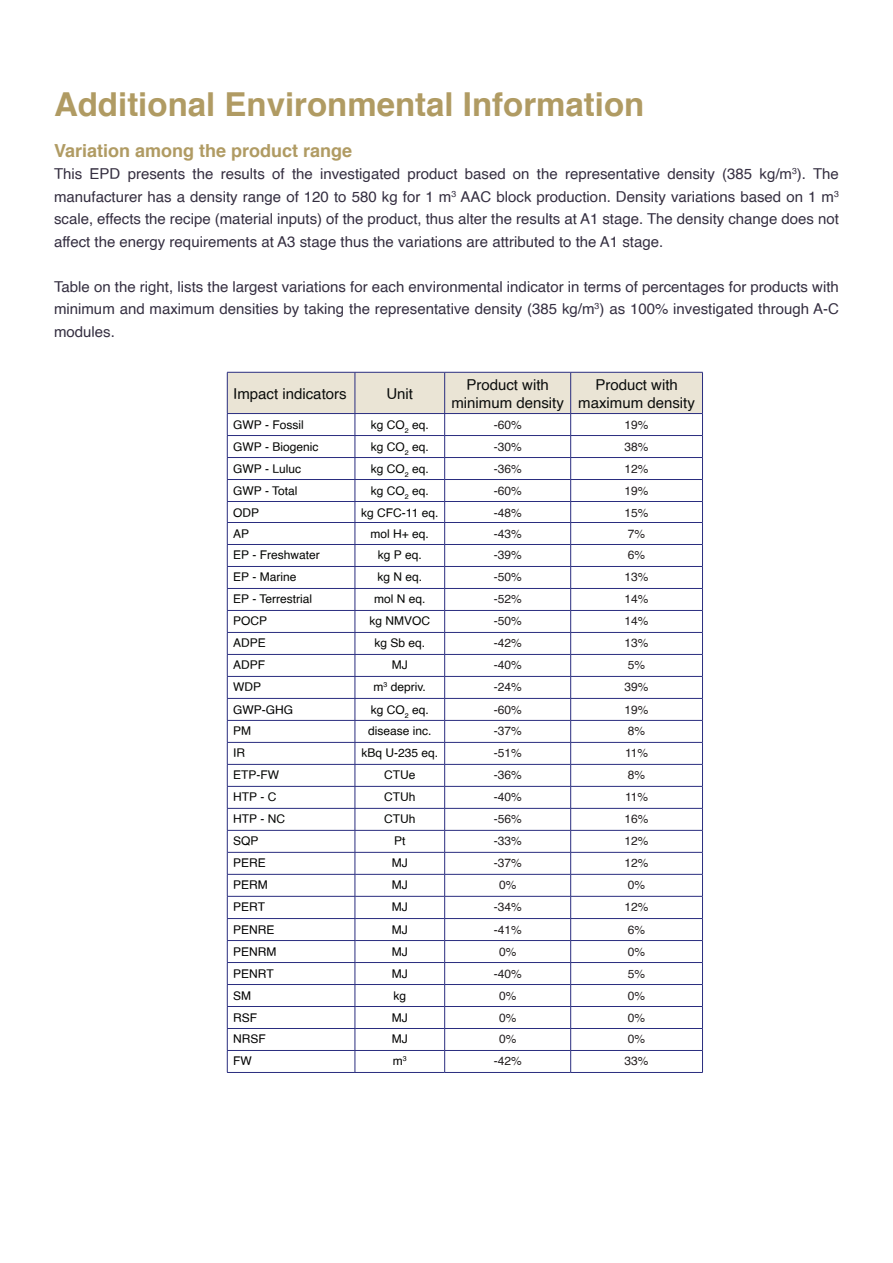
<style>
.page{position:relative;width:893px;height:1263px;background:#fff}
.page>*{position:absolute;margin:0;border:0;box-sizing:border-box;transform-origin:0 0}
.t1{font:700 33px "Helvetica";color:#b09b63}
.t2{font:700 18px "Helvetica";color:#b09b63}
.t3{font:15px/22.5px "Helvetica";color:#342e40;text-align:justify}
.t4{font:15px "Helvetica";color:#0b0d0c}
.t5{font:12px "Helvetica";color:#040503}
.t6{font:12px "Helvetica";color:#231f20}
.t7{font:12px "Helvetica";color:#000}
</style>
<div class="page">
<svg style="left:227px;top:372px;width:476px;height:700px"></svg>
<hr style="left:227px;top:1072px;width:128px;height:1px;background:#2a2d7f">
<hr style="left:355px;top:1072px;width:90px;height:1px;background:#2a2d7f">
<hr style="left:445px;top:1072px;width:126px;height:1px;background:#2a2d7f">
<hr style="left:571px;top:1072px;width:132px;height:1px;background:#2a2d7f">
<hr style="left:227px;top:372px;width:1px;height:41px;background:#2a2d7f">
<hr style="left:444px;top:372px;width:1px;height:41px;background:#2a2d7f">
<hr style="left:570px;top:372px;width:1px;height:41px;background:#2a2d7f">
<hr style="left:702px;top:372px;width:1px;height:41px;background:#2a2d7f">
<hr style="left:227px;top:413px;width:128px;height:1px;background:#2a2d7f">
<hr style="left:355px;top:413px;width:90px;height:1px;background:#2a2d7f">
<hr style="left:227px;top:852px;width:128px;height:1px;background:#2a2d7f">
<hr style="left:355px;top:852px;width:89px;height:1px;background:#2a2d7f">
<hr style="left:355px;top:874px;width:89px;height:1px;background:#2a2d7f">
<hr style="left:355px;top:896px;width:89px;height:1px;background:#2a2d7f">
<hr style="left:355px;top:918px;width:89px;height:1px;background:#2a2d7f">
<hr style="left:355px;top:940px;width:89px;height:1px;background:#2a2d7f">
<hr style="left:355px;top:962px;width:89px;height:1px;background:#2a2d7f">
<hr style="left:355px;top:1006px;width:89px;height:1px;background:#2a2d7f">
<hr style="left:355px;top:1028px;width:89px;height:1px;background:#2a2d7f">
<p class="t1" style="left:54px;top:78px;width:592px">Additional Environmental Information</p>
<p class="t2" style="left:54px;top:136px;width:300px">Variation among the product range</p>
<p class="t3" style="left:54px;top:163px;width:786px">This EPD presents the results of the investigated product based on the representative density (385 kg/m<sup>3</sup>). The manufacturer has a density range of 120 to 580 kg for 1 m<sup>3</sup> AAC block production. Density variations based on 1 m<sup>3 </sup>scale, effects the recipe (material inputs) of the product, thus alter the results at A1 stage. The density change does not affect the energy requirements at A3 stage thus the variations are attributed to the A1 stage.</p>
<p class="t3" style="left:54px;top:276px;width:786px">Table on the right, lists the largest variations for each environmental indicator in terms of percentages for products with minimum and maximum densities by taking the representative density (385 kg/m<sup>3</sup>) as 100% investigated through A-C modules.</p>
<p class="t4" style="left:233px;top:382px;width:115px">Impact indicators</p>
<p class="t4" style="left:386px;top:382px;width:28px">Unit</p>
<p class="t4" style="left:466px;top:373px;width:84px">Product with</p>
<p class="t4" style="left:451px;top:391px;width:114px">minimum density</p>
<p class="t4" style="left:595px;top:373px;width:84px">Product with</p>
<p class="t4" style="left:578px;top:391px;width:118px">maximum density</p>
<p class="t5" style="left:233px;top:415px;width:72px">GWP - Fossil</p>
<p class="t5" style="left:371px;top:415px;width:59px">kg CO<sub>2</sub> eq.</p>
<p class="t6" style="left:494px;top:415px;width:30px">-60%</p>
<p class="t6" style="left:625px;top:415px;width:26px">19%</p>
<p class="t5" style="left:233px;top:437px;width:87px">GWP - Biogenic</p>
<p class="t5" style="left:371px;top:437px;width:59px">kg CO<sub>2</sub> eq.</p>
<p class="t6" style="left:494px;top:437px;width:30px">-30%</p>
<p class="t6" style="left:625px;top:437px;width:26px">38%</p>
<p class="t5" style="left:233px;top:459px;width:69px">GWP - Luluc</p>
<p class="t5" style="left:371px;top:459px;width:59px">kg CO<sub>2</sub> eq.</p>
<p class="t6" style="left:494px;top:459px;width:30px">-36%</p>
<p class="t6" style="left:625px;top:459px;width:26px">12%</p>
<p class="t5" style="left:233px;top:481px;width:66px">GWP - Total</p>
<p class="t5" style="left:371px;top:481px;width:59px">kg CO<sub>2</sub> eq.</p>
<p class="t6" style="left:494px;top:481px;width:30px">-60%</p>
<p class="t6" style="left:625px;top:481px;width:26px">19%</p>
<p class="t5" style="left:233px;top:503px;width:28px">ODP</p>
<p class="t5" style="left:361px;top:503px;width:79px">kg CFC-11 eq.</p>
<p class="t6" style="left:494px;top:503px;width:30px">-48%</p>
<p class="t6" style="left:625px;top:503px;width:26px">15%</p>
<p class="t5" style="left:233px;top:524px;width:18px">AP</p>
<p class="t5" style="left:371px;top:524px;width:60px">mol H+ eq.</p>
<p class="t6" style="left:494px;top:524px;width:30px">-43%</p>
<p class="t6" style="left:628px;top:524px;width:19px">7%</p>
<p class="t5" style="left:233px;top:546px;width:88px">EP - Freshwater</p>
<p class="t5" style="left:378px;top:546px;width:45px">kg P eq.</p>
<p class="t6" style="left:494px;top:546px;width:30px">-39%</p>
<p class="t6" style="left:628px;top:546px;width:19px">6%</p>
<p class="t5" style="left:233px;top:568px;width:65px">EP - Marine</p>
<p class="t5" style="left:377px;top:568px;width:46px">kg N eq.</p>
<p class="t6" style="left:494px;top:568px;width:30px">-50%</p>
<p class="t6" style="left:625px;top:568px;width:26px">13%</p>
<p class="t5" style="left:233px;top:590px;width:80px">EP - Terrestrial</p>
<p class="t5" style="left:374px;top:590px;width:53px">mol N eq.</p>
<p class="t6" style="left:494px;top:590px;width:30px">-52%</p>
<p class="t6" style="left:625px;top:590px;width:26px">14%</p>
<p class="t5" style="left:233px;top:612px;width:36px">POCP</p>
<p class="t5" style="left:369px;top:612px;width:62px">kg NMVOC</p>
<p class="t6" style="left:494px;top:612px;width:30px">-50%</p>
<p class="t6" style="left:625px;top:612px;width:26px">14%</p>
<p class="t5" style="left:233px;top:634px;width:34px">ADPE</p>
<p class="t5" style="left:374px;top:634px;width:52px">kg Sb eq.</p>
<p class="t6" style="left:494px;top:634px;width:30px">-42%</p>
<p class="t6" style="left:625px;top:634px;width:26px">13%</p>
<p class="t5" style="left:233px;top:656px;width:34px">ADPF</p>
<p class="t5" style="left:392px;top:656px;width:17px">MJ</p>
<p class="t6" style="left:494px;top:656px;width:30px">-40%</p>
<p class="t6" style="left:628px;top:656px;width:19px">5%</p>
<p class="t5" style="left:233px;top:678px;width:29px">WDP</p>
<p class="t5" style="left:374px;top:678px;width:54px">m<sup>3</sup> depriv.</p>
<p class="t6" style="left:494px;top:678px;width:30px">-24%</p>
<p class="t6" style="left:625px;top:678px;width:26px">39%</p>
<p class="t7" style="left:233px;top:700px;width:61px">GWP-GHG</p>
<p class="t7" style="left:371px;top:700px;width:59px">kg CO<sub>2</sub> eq.</p>
<p class="t6" style="left:494px;top:700px;width:30px">-60%</p>
<p class="t6" style="left:625px;top:700px;width:26px">19%</p>
<p class="t5" style="left:233px;top:722px;width:19px">PM</p>
<p class="t5" style="left:368px;top:722px;width:65px">disease inc.</p>
<p class="t6" style="left:494px;top:722px;width:30px">-37%</p>
<p class="t6" style="left:628px;top:722px;width:19px">8%</p>
<p class="t5" style="left:233px;top:744px;width:13px">IR</p>
<p class="t5" style="left:361px;top:744px;width:78px">kBq U-235 eq.</p>
<p class="t6" style="left:494px;top:744px;width:30px">-51%</p>
<p class="t6" style="left:625px;top:744px;width:25px">11%</p>
<p class="t5" style="left:233px;top:766px;width:47px">ETP-FW</p>
<p class="t5" style="left:384px;top:766px;width:33px">CTUe</p>
<p class="t6" style="left:494px;top:766px;width:30px">-36%</p>
<p class="t6" style="left:628px;top:766px;width:19px">8%</p>
<p class="t5" style="left:233px;top:788px;width:45px">HTP - C</p>
<p class="t5" style="left:384px;top:788px;width:33px">CTUh</p>
<p class="t6" style="left:494px;top:788px;width:30px">-40%</p>
<p class="t6" style="left:625px;top:788px;width:25px">11%</p>
<p class="t5" style="left:233px;top:810px;width:53px">HTP - NC</p>
<p class="t5" style="left:384px;top:810px;width:33px">CTUh</p>
<p class="t6" style="left:494px;top:810px;width:30px">-56%</p>
<p class="t6" style="left:625px;top:810px;width:26px">16%</p>
<p class="t5" style="left:233px;top:832px;width:27px">SQP</p>
<p class="t5" style="left:394px;top:832px;width:13px">Pt</p>
<p class="t6" style="left:494px;top:832px;width:30px">-33%</p>
<p class="t6" style="left:625px;top:832px;width:26px">12%</p>
<p class="t7" style="left:233px;top:854px;width:34px">PERE</p>
<p class="t7" style="left:392px;top:854px;width:17px">MJ</p>
<p class="t6" style="left:494px;top:854px;width:30px">-37%</p>
<p class="t6" style="left:625px;top:854px;width:26px">12%</p>
<p class="t7" style="left:233px;top:876px;width:36px">PERM</p>
<p class="t7" style="left:392px;top:876px;width:17px">MJ</p>
<p class="t6" style="left:499px;top:876px;width:19px">0%</p>
<p class="t6" style="left:628px;top:876px;width:19px">0%</p>
<p class="t7" style="left:233px;top:898px;width:33px">PERT</p>
<p class="t7" style="left:392px;top:898px;width:17px">MJ</p>
<p class="t6" style="left:494px;top:898px;width:30px">-34%</p>
<p class="t6" style="left:625px;top:898px;width:26px">12%</p>
<p class="t7" style="left:233px;top:920px;width:43px">PENRE</p>
<p class="t7" style="left:392px;top:920px;width:17px">MJ</p>
<p class="t6" style="left:494px;top:920px;width:30px">-41%</p>
<p class="t6" style="left:628px;top:920px;width:19px">6%</p>
<p class="t7" style="left:233px;top:942px;width:45px">PENRM</p>
<p class="t7" style="left:392px;top:942px;width:17px">MJ</p>
<p class="t6" style="left:499px;top:942px;width:19px">0%</p>
<p class="t6" style="left:628px;top:942px;width:19px">0%</p>
<p class="t7" style="left:233px;top:964px;width:42px">PENRT</p>
<p class="t7" style="left:392px;top:964px;width:17px">MJ</p>
<p class="t6" style="left:494px;top:964px;width:30px">-40%</p>
<p class="t6" style="left:628px;top:964px;width:19px">5%</p>
<p class="t7" style="left:233px;top:986px;width:19px">SM</p>
<p class="t7" style="left:393px;top:986px;width:14px">kg</p>
<p class="t6" style="left:499px;top:986px;width:19px">0%</p>
<p class="t6" style="left:628px;top:986px;width:19px">0%</p>
<p class="t7" style="left:233px;top:1008px;width:25px">RSF</p>
<p class="t7" style="left:392px;top:1008px;width:17px">MJ</p>
<p class="t6" style="left:499px;top:1008px;width:19px">0%</p>
<p class="t6" style="left:628px;top:1008px;width:19px">0%</p>
<p class="t7" style="left:233px;top:1030px;width:34px">NRSF</p>
<p class="t7" style="left:392px;top:1030px;width:17px">MJ</p>
<p class="t6" style="left:499px;top:1030px;width:19px">0%</p>
<p class="t6" style="left:628px;top:1030px;width:19px">0%</p>
<p class="t7" style="left:233px;top:1052px;width:20px">FW</p>
<p class="t7" style="left:393px;top:1052px;width:15px">m<sup>3</sup></p>
<p class="t6" style="left:494px;top:1052px;width:30px">-42%</p>
<p class="t6" style="left:625px;top:1052px;width:26px">33%</p>
</div>
